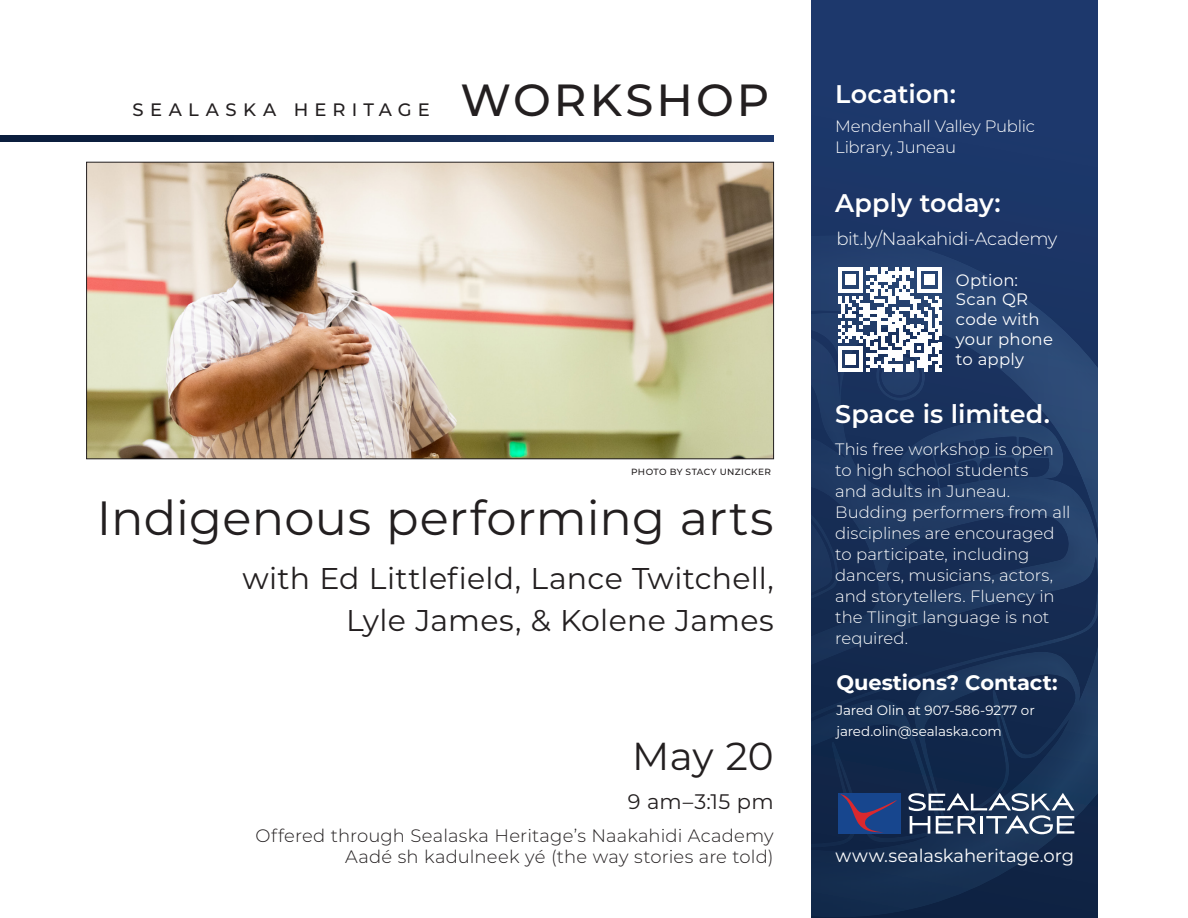
<style>
.page{position:relative;width:1188px;height:918px;background:#fff}
.page>*{position:absolute;margin:0;border:0;box-sizing:border-box;transform-origin:0 0}
.t1{font:48px "Montserrat";letter-spacing:.005em;color:#231f20}
.t2{font:500 45px "Montserrat";letter-spacing:.07em;color:#231f20}
.t3{font:39px "Montserrat";color:#231f20}
.t4{font:30px/42px "Montserrat";letter-spacing:.01em;color:#231f20;text-align:right}
.t5{font:600 25.5px "Montserrat";color:#fff}
.t6{font:700 21px "Montserrat";letter-spacing:-.005em;color:#fff}
.t7{font:21px "Montserrat";color:#231f20}
.t8{font:300 18px/21px "Montserrat";letter-spacing:.01em;color:#231f20;text-align:right}
.t9{font:18px "Montserrat";letter-spacing:-.005em;color:#fff}
.t10{font:300 18px "Montserrat";letter-spacing:-.02em;color:#fff}
.t11{font:500 18px "Montserrat";letter-spacing:.345em;color:#231f20}
.t12{font:300 16.5px/21px "Montserrat";letter-spacing:-.005em;color:#fff}
.bar_running_text{font:16.5px/19.8px "Montserrat";letter-spacing:.015em;color:#fff}
.t13{font:13.5px/21px "Montserrat";letter-spacing:-.005em;color:#fff}
.t14{font:500 9px "Montserrat";letter-spacing:.04em;color:#231f20}
</style>
<div class="page">
<div style="left:812px;top:0;width:286px;height:918px;background:#1d386c"></div>
<div style="left:812px;top:224px;width:286px;height:694px;background:#231f20;opacity:.1"></div>
<div style="left:869px;top:347px;width:58px;height:58px;background:#18315c"></div>
<svg style="left:812px;top:500px;width:27px;height:192px"></svg>
<div style="left:812px;top:505px;width:23px;height:184px;background:#172d54"></div>
<svg style="left:0;top:135px;width:774px;height:7px;background:#132950"></svg>
<div style="left:838px;top:793px;width:62px;height:41px;background:#17468e"></div>
<svg style="left:840px;top:794px;width:57px;height:38px"></svg>
<svg style="left:908px;top:793px;width:166px;height:41px;background:#586982"></svg>
<img style="left:88px;top:164px;width:684px;height:293px">
<svg style="left:838px;top:267px;width:104px;height:134px"></svg>
<p class="t11" style="left:133px;top:97px;width:299px">SEALASKA HERITAGE</p>
<p class="t2" style="left:460px;top:68px;width:310px">WORKSHOP</p>
<p class="t14" style="left:631px;top:465px;width:142px">PHOTO BY STACY UNZICKER</p>
<p class="t1" style="left:97px;top:485px;width:678px">Indigenous performing arts</p>
<p class="t4" style="left:242px;top:556px;width:533px">with Ed Littlefield, Lance Twitchell,<br>Lyle James, &amp; Kolene James</p>
<p class="t3" style="left:632px;top:729px;width:143px">May 20</p>
<p class="t7" style="left:628px;top:787px;width:148px">9 am–3:15 pm</p>
<p class="t8" style="left:256px;top:824px;width:520px">Offered through Sealaska Heritage’s Naakahidi Academy<br>Aadé sh kadulneek yé (the way stories are told)</p>
<p class="t5" style="left:835px;top:76px;width:122px">Location:</p>
<p class="t12" style="left:835px;top:115px;width:201px;line-height:21.6px">Mendenhall Valley Public<br>Library, Juneau</p>
<p class="t5" style="left:835px;top:185px;width:167px">Apply today:</p>
<p class="t10" style="left:836px;top:226px;width:223px">bit.ly/Naakahidi-Academy</p>
<p class="bar_running_text" style="left:956px;top:269px;width:99px">Option:<br>Scan QR code with your phone to apply</p>
<p class="t5" style="left:835px;top:396px;width:216px">Space is limited.</p>
<p class="t12" style="left:835px;top:438px;width:237px">This free workshop is open to high school students<br>and adults in Juneau.<br>Budding performers from all disciplines are encouraged to participate, including dancers, musicians, actors, and storytellers. Fluency in the Tlingit language is not required.</p>
<p class="t6" style="left:836px;top:667px;width:223px">Questions? Contact:</p>
<p class="t13" style="left:836px;top:700px;width:200px">Jared Olin at 907-586-9277 or jared.olin@sealaska.com</p>
<p class="t9" style="left:835px;top:843px;width:240px">www.sealaskaheritage.org</p>
</div>
